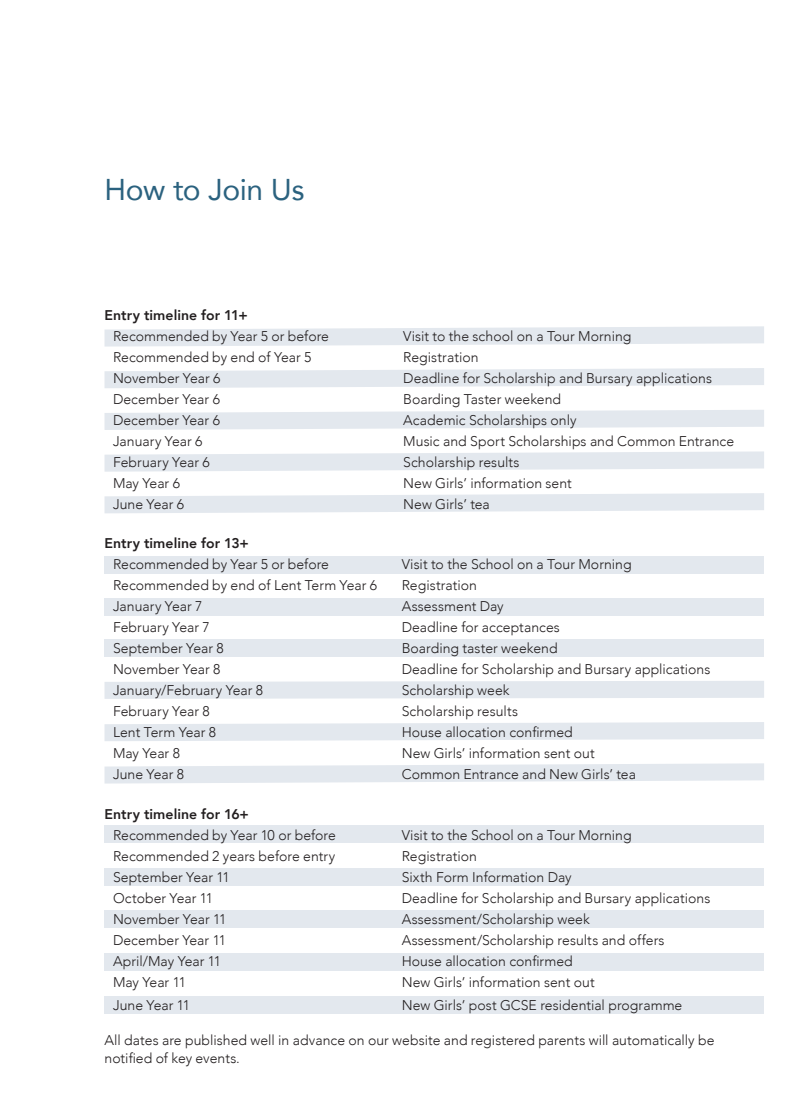
<style>
.page{position:relative;width:806px;height:1106px;background:#fff}
.page>*{position:absolute;margin:0;border:0;box-sizing:border-box;transform-origin:0 0}
.t1{font:30px "Avenir";letter-spacing:-.015em;color:#2b627f}
.t2{font:300 14.1px/18px "Avenir";color:#231f20}
.t3{font:800 14.1px "Avenir";letter-spacing:.005em;color:#231f20}
</style>
<div class="page">
<div style="left:104px;top:557px;width:659px;height:17px;background:#e3e8ee"></div>
<div style="left:104px;top:598px;width:659px;height:17px;background:#e3e8ee"></div>
<div style="left:104px;top:639px;width:659px;height:17px;background:#e3e8ee"></div>
<div style="left:104px;top:681px;width:659px;height:17px;background:#e3e8ee"></div>
<svg style="left:104px;top:722px;width:659px;height:19px;background:#e5eaef"></svg>
<svg style="left:104px;top:763px;width:659px;height:20px"></svg>
<svg style="left:104px;top:326px;width:659px;height:20px"></svg>
<svg style="left:104px;top:368px;width:659px;height:20px"></svg>
<svg style="left:104px;top:410px;width:659px;height:20px"></svg>
<svg style="left:104px;top:451px;width:659px;height:20px"></svg>
<svg style="left:104px;top:493px;width:659px;height:20px"></svg>
<div style="left:104px;top:825px;width:659px;height:17px;background:#e3e8ee"></div>
<div style="left:104px;top:868px;width:659px;height:17px;background:#e3e8ee"></div>
<div style="left:104px;top:910px;width:659px;height:17px;background:#e3e8ee"></div>
<div style="left:104px;top:953px;width:659px;height:17px;background:#e3e8ee"></div>
<div style="left:104px;top:995px;width:659px;height:17px;background:#e3e8ee"></div>
<h1 class="t1" style="left:104px;top:165px;width:201px">How to Join Us</h1>
<p class="t3" style="left:104px;top:302px;width:145px">Entry timeline for 11+</p>
<p class="t2" style="left:113px;top:327px;width:217px">Recommended by Year 5 or before</p>
<p class="t2" style="left:403px;top:327px;width:229px">Visit to the school on a Tour Morning</p>
<p class="t2" style="left:113px;top:348px;width:200px">Recommended by end of Year 5</p>
<p class="t2" style="left:403px;top:348px;width:77px">Registration</p>
<p class="t2" style="left:113px;top:369px;width:109px">November Year 6</p>
<p class="t2" style="left:403px;top:369px;width:310px">Deadline for Scholarship and Bursary applications</p>
<p class="t2" style="left:113px;top:390px;width:108px">December Year 6</p>
<p class="t2" style="left:403px;top:390px;width:159px">Boarding Taster weekend</p>
<p class="t2" style="left:113px;top:411px;width:108px">December Year 6</p>
<p class="t2" style="left:403px;top:411px;width:175px">Academic Scholarships only</p>
<p class="t2" style="left:113px;top:432px;width:91px">January Year 6</p>
<p class="t2" style="left:403px;top:432px;width:332px">Music and Sport Scholarships and Common Entrance</p>
<p class="t2" style="left:113px;top:453px;width:98px">February Year 6</p>
<p class="t2" style="left:403px;top:453px;width:118px">Scholarship results</p>
<p class="t2" style="left:113px;top:474px;width:68px">May Year 6</p>
<p class="t2" style="left:403px;top:474px;width:170px">New Girls’ information sent</p>
<p class="t2" style="left:113px;top:495px;width:72px">June Year 6</p>
<p class="t2" style="left:403px;top:495px;width:88px">New Girls’ tea</p>
<p class="t3" style="left:104px;top:529px;width:146px">Entry timeline for 13+</p>
<p class="t2" style="left:113px;top:554px;width:217px">Recommended by Year 5 or before</p>
<p class="t2" style="left:401px;top:554px;width:231px">Visit to the School on a Tour Morning</p>
<p class="t2" style="left:113px;top:575px;width:265px">Recommended by end of Lent Term Year 6</p>
<p class="t2" style="left:401px;top:575px;width:77px">Registration</p>
<p class="t2" style="left:113px;top:596px;width:91px">January Year 7</p>
<p class="t2" style="left:401px;top:596px;width:103px">Assessment Day</p>
<p class="t2" style="left:113px;top:617px;width:98px">February Year 7</p>
<p class="t2" style="left:401px;top:617px;width:160px">Deadline for acceptances</p>
<p class="t2" style="left:113px;top:638px;width:112px">September Year 8</p>
<p class="t2" style="left:401px;top:638px;width:157px">Boarding taster weekend</p>
<p class="t2" style="left:113px;top:659px;width:109px">November Year 8</p>
<p class="t2" style="left:401px;top:659px;width:310px">Deadline for Scholarship and Bursary applications</p>
<p class="t2" style="left:113px;top:680px;width:152px">January/February Year 8</p>
<p class="t2" style="left:401px;top:680px;width:109px">Scholarship week</p>
<p class="t2" style="left:113px;top:701px;width:98px">February Year 8</p>
<p class="t2" style="left:401px;top:701px;width:118px">Scholarship results</p>
<p class="t2" style="left:113px;top:722px;width:105px">Lent Term Year 8</p>
<p class="t2" style="left:401px;top:722px;width:172px">House allocation confirmed</p>
<p class="t2" style="left:113px;top:743px;width:68px">May Year 8</p>
<p class="t2" style="left:401px;top:743px;width:194px">New Girls’ information sent out</p>
<p class="t2" style="left:113px;top:764px;width:73px">June Year 8</p>
<p class="t2" style="left:401px;top:764px;width:236px">Common Entrance and New Girls’ tea</p>
<p class="t3" style="left:104px;top:800px;width:146px">Entry timeline for 16+</p>
<p class="t2" style="left:113px;top:825px;width:224px">Recommended by Year 10 or before</p>
<p class="t2" style="left:401px;top:825px;width:231px">Visit to the School on a Tour Morning</p>
<p class="t2" style="left:113px;top:846px;width:224px">Recommended 2 years before entry</p>
<p class="t2" style="left:401px;top:846px;width:77px">Registration</p>
<p class="t2" style="left:113px;top:867px;width:118px">September Year 11</p>
<p class="t2" style="left:401px;top:867px;width:171px">Sixth Form Information Day</p>
<p class="t2" style="left:113px;top:888px;width:102px">October Year 11</p>
<p class="t2" style="left:401px;top:888px;width:310px">Deadline for Scholarship and Bursary applications</p>
<p class="t2" style="left:113px;top:909px;width:115px">November Year 11</p>
<p class="t2" style="left:401px;top:909px;width:190px">Assessment/Scholarship week</p>
<p class="t2" style="left:113px;top:930px;width:114px">December Year 11</p>
<p class="t2" style="left:401px;top:930px;width:264px">Assessment/Scholarship results and offers</p>
<p class="t2" style="left:113px;top:951px;width:110px">April/May Year 11</p>
<p class="t2" style="left:401px;top:951px;width:172px">House allocation confirmed</p>
<p class="t2" style="left:113px;top:972px;width:74px">May Year 11</p>
<p class="t2" style="left:401px;top:972px;width:194px">New Girls’ information sent out</p>
<p class="t2" style="left:113px;top:995px;width:79px">June Year 11</p>
<p class="t2" style="left:401px;top:995px;width:282px">New Girls’ post GCSE residential programme</p>
<p class="t2" style="left:104px;top:1030px;width:611px">All dates are published well in advance on our website and registered parents will automatically be notified of key events.</p>
</div>
